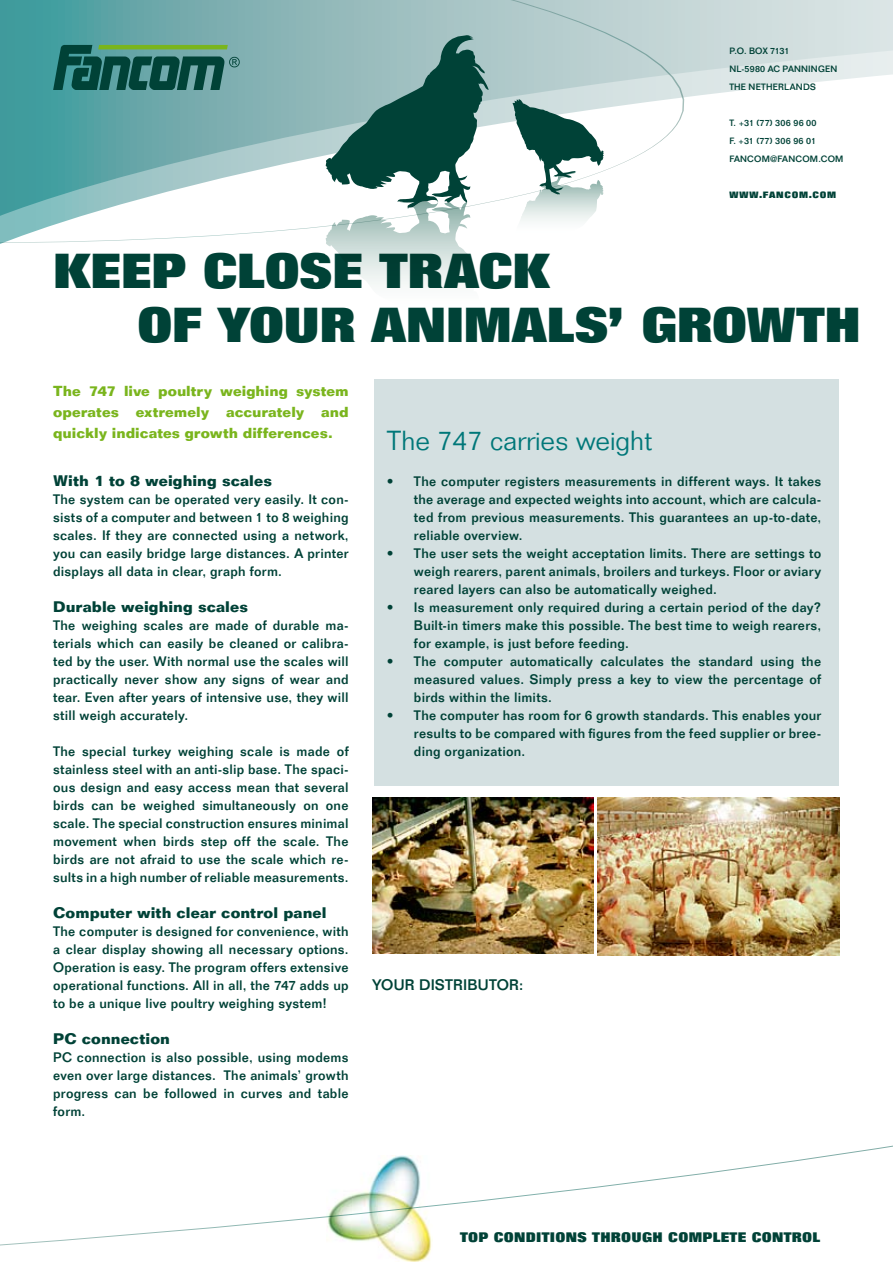
<style>
.page{position:relative;width:893px;height:1263px;background:#fff}
.page>*{position:absolute;margin:0;border:0;box-sizing:border-box;transform-origin:0 0}
.t1{font:800 48px "Folio Std";letter-spacing:.01em;color:#004237}
.t2{font:300 27px "Folio Std";color:#007779}
.t3{font:700 15px "Folio Std";letter-spacing:.01em;color:#004237}
.t4{font:500 15px "Folio Std";letter-spacing:.02em;color:#004237}
.t5{font:700 14.25px/21px "Folio Std";letter-spacing:.005em;color:#7ab51d;text-align:justify}
.t6{font:500 13.5px/18px "Folio Std";letter-spacing:.02em;color:#004237;text-align:justify}
.t7{font:800 13.5px "Folio Std";letter-spacing:.025em;color:#004237}
.t8{font:500 9px/18px "Folio Std";letter-spacing:.025em;color:#004237}
.t9{font:800 9px "Folio Std";letter-spacing:.08em;color:#004237}
</style>
<div class="page">
<svg style="left:0;top:0;width:893px;height:244px"></svg>
<svg style="left:53px;top:45px;width:187px;height:45px;background:#337364"></svg>
<svg style="left:0;top:1145px;width:893px;height:101px"></svg>
<img style="left:326px;top:1155px;width:107px;height:106px">
<div style="left:374px;top:380px;width:464px;height:406px;background:#d4e0e1"></div>
<img style="left:598px;top:797px;width:242px;height:158px">
<img style="left:372px;top:797px;width:222px;height:157px">
<svg style="left:325px;top:35px;width:164px;height:250px"></svg>
<svg style="left:512px;top:99px;width:92px;height:145px"></svg>
<p class="t8" style="left:729px;top:42px;width:109px">P.O. BOX 7131<br>NL-5980 AC PANNINGEN<br>THE NETHERLANDS</p>
<p class="t8" style="left:729px;top:114px;width:116px">T. +31 (77) 306 96 00<br>F. +31 (77) 306 96 01<br>FANCOM@FANCOM.COM</p>
<p class="t9" style="left:729px;top:190px;width:108px">WWW.FANCOM.COM</p>
<h1 class="t1" style="left:53px;top:244px;width:70px">KEEP</h1>
<h1 class="t1" style="left:203px;top:244px;width:33px">CLOSE</h1>
<h1 class="t1" style="left:380px;top:244px;width:135px">TRACK</h1>
<h1 class="t1" style="left:137px;top:298px;width:148px">OF YOUR</h1>
<h1 class="t1" style="left:372px;top:298px;width:70px">ANIM</h1>
<h1 class="t1" style="left:512px;top:298px;width:166px">ALS’ GROWTH</h1>
<p class="t5" style="left:53px;top:380px;width:297px">The 747 live poultry weighing system operates extremely accurately and quickly indicates growth differences.</p>
<p class="t3" style="left:53px;top:471px;width:220px">With 1 to 8 weighing scales</p>
<p class="t6" style="left:53px;top:490px;width:297px">The system can be operated very easily. It con&shy;sists of a computer and between 1 to 8 weighing scales. If they are connected using a network, you can easily bridge large distances. A printer displays all data in clear, graph form.</p>
<p class="t3" style="left:53px;top:597px;width:196px">Durable weighing scales</p>
<p class="t6" style="left:53px;top:616px;width:297px">The weighing scales are made of durable ma&shy;terials which can easily be cleaned or calibra&shy;ted by the user. With normal use the scales will practically never show any signs of wear and tear. Even after years of intensive use, they will still weigh accurately.</p>
<p class="t6" style="left:53px;top:742px;width:297px">The special turkey weighing scale is made of stainless steel with an anti-slip base. The spaci&shy;ous design and easy access mean that several birds can be weighed simultaneously on one scale. The special construction ensures minimal movement when birds step off the scale. The birds are not afraid to use the scale which re&shy;sults in a high number of reliable measurements.</p>
<p class="t3" style="left:53px;top:903px;width:275px">Computer with clear control panel</p>
<p class="t6" style="left:53px;top:922px;width:297px">The computer is designed for convenience, with a clear display showing all necessary options.<br>Operation is easy. The program offers extensive operational functions. All in all, the 747 adds up to be a unique live poultry weighing system!</p>
<p class="t3" style="left:53px;top:1029px;width:118px">PC connection</p>
<p class="t6" style="left:53px;top:1048px;width:297px">PC connection is also possible, using modems even over large distances. The animals’ growth progress can be followed in curves and table form.</p>
<h2 class="t2" style="left:387px;top:424px;width:267px">The 747 carries weight</h2>
<p class="t6" style="left:414px;top:472px;width:409px;text-indent:-27px">• The computer registers measurements in different ways. It takes the average and expected weights into account, which are calcula&shy;ted from previous measurements. This guarantees an up-to-date, reliable overview.</p>
<p class="t6" style="left:414px;top:544px;width:409px;text-indent:-27px">• The user sets the weight acceptation limits. There are settings to weigh rearers, parent animals, broilers and turkeys. Floor or aviary reared layers can also be automatically weighed.</p>
<p class="t6" style="left:414px;top:598px;width:409px;text-indent:-27px">• Is measurement only required during a certain period of the day?<br>Built-in timers make this possible. The best time to weigh rearers, for example, is just before feeding.</p>
<p class="t6" style="left:414px;top:652px;width:409px;text-indent:-27px">• The computer automatically calculates the standard using the measured values. Simply press a key to view the percentage of birds within the limits.</p>
<p class="t6" style="left:414px;top:706px;width:409px;text-indent:-27px">• The computer has room for 6 growth standards. This enables your results to be compared with figures from the feed supplier or bree&shy;ding organization.</p>
<p class="t4" style="left:372px;top:976px;width:152px">YOUR DISTRIBUTOR:</p>
<p class="t7" style="left:460px;top:1230px;width:362px">TOP CONDITIONS THROUGH COMPLETE CONTROL</p>
</div>
